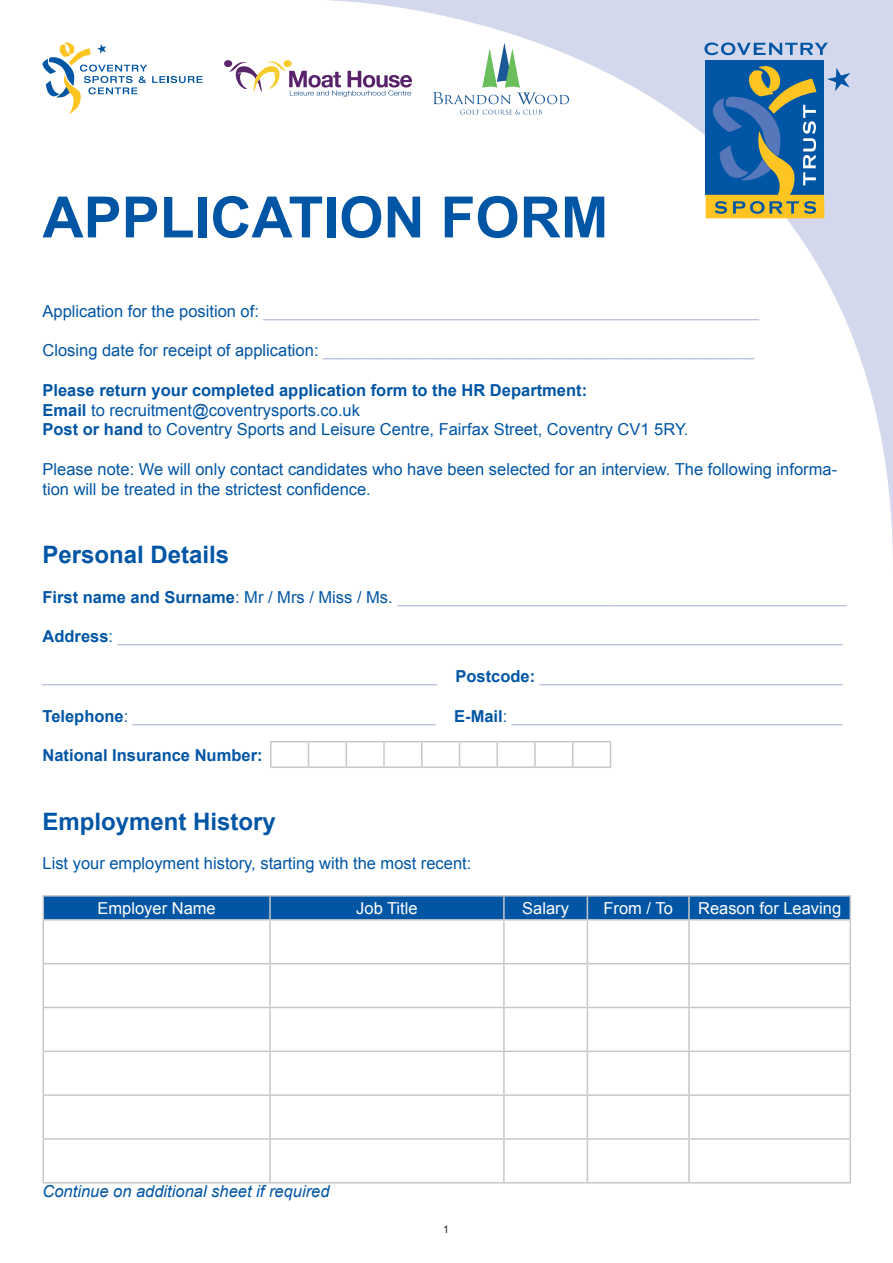
<style>
.page{position:relative;width:893px;height:1263px;background:#fff}
.page>*{position:absolute;margin:0;border:0;box-sizing:border-box;transform-origin:0 0}
.t1{font:700 57px "Arial";color:#0155a5}
.t2{font:700 24px "Arial";color:#0155a5}
.t3{font:16.5px "Arial";color:#b9c2e1}
.t4{font:16.5px/19.8px "Arial";color:#0155a5}
.t5{font:16.5px "Arial";color:#fff}
.t6{font:italic 16.5px "Arial";color:#0155a5}
.t7{font:700 16.5px "Arial";color:#0155a5}
.t8{font:10.5px "Arial";color:#231f20}
.s1{color:#0155a5}
.s2{font-weight:700}
.s3{font-weight:700;color:#0155a5}
</style>
<div class="page">
<svg style="left:329px;top:0;width:564px;height:553px"></svg>
<hr style="left:43px;top:895px;width:227px;height:1px;background:#c7c8ca">
<hr style="left:270px;top:895px;width:234px;height:1px;background:#c7c8ca">
<hr style="left:504px;top:895px;width:83px;height:1px;background:#c7c8ca">
<hr style="left:587px;top:895px;width:102px;height:1px;background:#c7c8ca">
<div style="left:43px;top:896px;width:806px;height:23px;background:#0155a5"></div>
<hr style="left:689px;top:895px;width:162px;height:1px;background:#c7c8ca">
<hr style="left:688px;top:896px;width:2px;height:23px;background:#c7c8ca">
<hr style="left:849px;top:896px;width:2px;height:23px;background:#c7c8ca">
<hr style="left:43px;top:919px;width:227px;height:1px;background:#c7c8ca">
<hr style="left:43px;top:920px;width:1px;height:43px;background:#c7c8ca">
<hr style="left:270px;top:919px;width:234px;height:1px;background:#c7c8ca">
<hr style="left:269px;top:920px;width:2px;height:43px;background:#c7c8ca">
<hr style="left:504px;top:919px;width:83px;height:1px;background:#c7c8ca">
<hr style="left:503px;top:920px;width:2px;height:43px;background:#c7c8ca">
<hr style="left:587px;top:919px;width:102px;height:1px;background:#c7c8ca">
<hr style="left:587px;top:920px;width:1px;height:43px;background:#c7c8ca">
<hr style="left:689px;top:919px;width:162px;height:1px;background:#c7c8ca">
<hr style="left:688px;top:920px;width:2px;height:43px;background:#c7c8ca">
<hr style="left:849px;top:920px;width:2px;height:43px;background:#c7c8ca">
<hr style="left:43px;top:963px;width:227px;height:1px;background:#c7c8ca">
<hr style="left:43px;top:964px;width:1px;height:43px;background:#c7c8ca">
<hr style="left:270px;top:963px;width:234px;height:1px;background:#c7c8ca">
<hr style="left:269px;top:964px;width:2px;height:43px;background:#c7c8ca">
<hr style="left:504px;top:963px;width:83px;height:1px;background:#c7c8ca">
<hr style="left:503px;top:964px;width:2px;height:43px;background:#c7c8ca">
<hr style="left:587px;top:963px;width:102px;height:1px;background:#c7c8ca">
<hr style="left:587px;top:964px;width:1px;height:43px;background:#c7c8ca">
<hr style="left:689px;top:963px;width:162px;height:1px;background:#c7c8ca">
<hr style="left:688px;top:964px;width:2px;height:43px;background:#c7c8ca">
<hr style="left:849px;top:964px;width:2px;height:43px;background:#c7c8ca">
<hr style="left:43px;top:1007px;width:227px;height:1px;background:#c7c8ca">
<hr style="left:43px;top:1008px;width:1px;height:42px;background:#c7c8ca">
<hr style="left:270px;top:1007px;width:234px;height:1px;background:#c7c8ca">
<hr style="left:269px;top:1008px;width:2px;height:42px;background:#c7c8ca">
<hr style="left:504px;top:1007px;width:83px;height:1px;background:#c7c8ca">
<hr style="left:503px;top:1008px;width:2px;height:42px;background:#c7c8ca">
<hr style="left:587px;top:1007px;width:102px;height:1px;background:#c7c8ca">
<hr style="left:587px;top:1008px;width:1px;height:42px;background:#c7c8ca">
<hr style="left:689px;top:1007px;width:162px;height:1px;background:#c7c8ca">
<hr style="left:688px;top:1008px;width:2px;height:42px;background:#c7c8ca">
<hr style="left:849px;top:1008px;width:2px;height:42px;background:#c7c8ca">
<hr style="left:43px;top:1050px;width:227px;height:2px;background:#c7c8ca">
<hr style="left:43px;top:1052px;width:1px;height:42px;background:#c7c8ca">
<hr style="left:270px;top:1050px;width:234px;height:2px;background:#c7c8ca">
<hr style="left:269px;top:1052px;width:2px;height:42px;background:#c7c8ca">
<hr style="left:504px;top:1050px;width:83px;height:2px;background:#c7c8ca">
<hr style="left:503px;top:1052px;width:2px;height:42px;background:#c7c8ca">
<hr style="left:587px;top:1050px;width:102px;height:2px;background:#c7c8ca">
<hr style="left:587px;top:1052px;width:1px;height:42px;background:#c7c8ca">
<hr style="left:689px;top:1050px;width:162px;height:2px;background:#c7c8ca">
<hr style="left:688px;top:1052px;width:2px;height:42px;background:#c7c8ca">
<hr style="left:849px;top:1052px;width:2px;height:42px;background:#c7c8ca">
<hr style="left:43px;top:1094px;width:227px;height:2px;background:#c7c8ca">
<hr style="left:43px;top:1096px;width:1px;height:42px;background:#c7c8ca">
<hr style="left:270px;top:1094px;width:234px;height:2px;background:#c7c8ca">
<hr style="left:269px;top:1096px;width:2px;height:42px;background:#c7c8ca">
<hr style="left:504px;top:1094px;width:83px;height:2px;background:#c7c8ca">
<hr style="left:503px;top:1096px;width:2px;height:42px;background:#c7c8ca">
<hr style="left:587px;top:1094px;width:102px;height:2px;background:#c7c8ca">
<hr style="left:587px;top:1096px;width:1px;height:42px;background:#c7c8ca">
<hr style="left:689px;top:1094px;width:162px;height:2px;background:#c7c8ca">
<hr style="left:688px;top:1096px;width:2px;height:42px;background:#c7c8ca">
<hr style="left:849px;top:1096px;width:2px;height:42px;background:#c7c8ca">
<hr style="left:43px;top:1138px;width:227px;height:2px;background:#c7c8ca">
<hr style="left:43px;top:1140px;width:1px;height:42px;background:#c7c8ca">
<hr style="left:270px;top:1138px;width:234px;height:2px;background:#c7c8ca">
<hr style="left:269px;top:1140px;width:2px;height:42px;background:#c7c8ca">
<hr style="left:504px;top:1138px;width:83px;height:2px;background:#c7c8ca">
<hr style="left:503px;top:1140px;width:2px;height:42px;background:#c7c8ca">
<hr style="left:587px;top:1138px;width:102px;height:2px;background:#c7c8ca">
<hr style="left:587px;top:1140px;width:1px;height:42px;background:#c7c8ca">
<hr style="left:689px;top:1138px;width:162px;height:2px;background:#c7c8ca">
<hr style="left:688px;top:1140px;width:2px;height:42px;background:#c7c8ca">
<hr style="left:849px;top:1140px;width:2px;height:42px;background:#c7c8ca">
<hr style="left:43px;top:1182px;width:227px;height:1px;background:#c7c8ca">
<hr style="left:270px;top:1182px;width:234px;height:1px;background:#c7c8ca">
<hr style="left:504px;top:1182px;width:83px;height:1px;background:#c7c8ca">
<hr style="left:587px;top:1182px;width:102px;height:1px;background:#c7c8ca">
<hr style="left:689px;top:1182px;width:162px;height:1px;background:#c7c8ca">
<hr style="left:270px;top:741px;width:38px;height:1px;background:#c7c8ca">
<hr style="left:270px;top:742px;width:2px;height:24px;background:#c7c8ca">
<hr style="left:308px;top:741px;width:38px;height:1px;background:#c7c8ca">
<svg style="left:308px;top:742px;width:1px;height:24px"></svg>
<hr style="left:346px;top:741px;width:38px;height:1px;background:#c7c8ca">
<hr style="left:345px;top:742px;width:2px;height:24px;background:#c7c8ca">
<hr style="left:384px;top:741px;width:38px;height:1px;background:#c7c8ca">
<hr style="left:383px;top:742px;width:2px;height:24px;background:#c7c8ca">
<hr style="left:422px;top:741px;width:37px;height:1px;background:#c7c8ca">
<svg style="left:421px;top:742px;width:1px;height:24px"></svg>
<hr style="left:459px;top:741px;width:38px;height:1px;background:#c7c8ca">
<svg style="left:459px;top:742px;width:1px;height:24px"></svg>
<hr style="left:497px;top:741px;width:38px;height:1px;background:#c7c8ca">
<hr style="left:496px;top:742px;width:2px;height:24px;background:#c7c8ca">
<hr style="left:535px;top:741px;width:38px;height:1px;background:#c7c8ca">
<hr style="left:534px;top:742px;width:2px;height:24px;background:#c7c8ca">
<hr style="left:573px;top:741px;width:38px;height:1px;background:#c7c8ca">
<svg style="left:572px;top:742px;width:1px;height:24px"></svg>
<svg style="left:610px;top:742px;width:1px;height:24px"></svg>
<hr style="left:270px;top:766px;width:38px;height:2px;background:#c7c8ca">
<hr style="left:308px;top:766px;width:38px;height:2px;background:#c7c8ca">
<hr style="left:346px;top:766px;width:38px;height:2px;background:#c7c8ca">
<hr style="left:384px;top:766px;width:38px;height:2px;background:#c7c8ca">
<hr style="left:422px;top:766px;width:37px;height:2px;background:#c7c8ca">
<hr style="left:459px;top:766px;width:38px;height:2px;background:#c7c8ca">
<hr style="left:497px;top:766px;width:38px;height:2px;background:#c7c8ca">
<hr style="left:535px;top:766px;width:38px;height:2px;background:#c7c8ca">
<hr style="left:573px;top:766px;width:38px;height:2px;background:#c7c8ca">
<svg style="left:704px;top:43px;width:124px;height:12px"></svg>
<svg style="left:706px;top:62px;width:144px;height:156px;background:#62879b"></svg>
<div style="left:224px;top:60px;width:8px;height:7px;background:#59256b;border-radius:50%"></div>
<svg style="left:229px;top:58px;width:183px;height:39px"></svg>
<svg style="left:42px;top:42px;width:160px;height:73px"></svg>
<svg style="left:433px;top:43px;width:136px;height:72px"></svg>
<h1 class="t1" style="left:43px;top:179px;width:567px">APPLICATION FORM</h1>
<p class="t3" style="left:43px;top:300px;width:718px"><span class="s1">Application for the position of:</span> ______________________________________________________</p>
<p class="t3" style="left:43px;top:340px;width:713px"><span class="s1">Closing date for receipt of application:</span> _______________________________________________</p>
<p class="t4" style="left:43px;top:380px;width:647px"><span class="s2">Please return your completed application form to the HR Department:<br>Email</span> to recruitment@coventrysports.co.uk<br><span class="s2">Post or hand</span> to Coventry Sports and Leisure Centre, Fairfax Street, Coventry CV1 5RY.</p>
<p class="t4" style="left:43px;top:459px;width:796px">Please note: We will only contact candidates who have been selected for an interview. The following informa&shy;tion will be treated in the strictest confidence.</p>
<h2 class="t2" style="left:43px;top:539px;width:188px">Personal Details</h2>
<p class="t3" style="left:43px;top:586px;width:806px"><span class="s3">First name and Surname</span><span class="s1">: Mr / Mrs / Miss / Ms.</span> _________________________________________________</p>
<p class="t3" style="left:43px;top:626px;width:801px"><span class="s3">Address</span><span class="s1">:</span> _______________________________________________________________________________</p>
<p class="t3" style="left:43px;top:665px;width:802px">___________________________________________ <span class="s3">Postcode:</span> _________________________________</p>
<p class="t3" style="left:43px;top:705px;width:801px"><span class="s3">Telephone</span><span class="s1">:</span> _________________________________ <span class="s3">E-Mail</span><span class="s1">:</span> ____________________________________</p>
<p class="t7" style="left:43px;top:744px;width:222px">National Insurance Number:</p>
<h2 class="t2" style="left:43px;top:805px;width:235px">Employment History</h2>
<p class="t4" style="left:43px;top:854px;width:430px">List your employment history, starting with the most recent:</p>
<p class="t5" style="left:97px;top:897px;width:120px">Employer Name</p>
<p class="t5" style="left:356px;top:897px;width:63px">Job Title</p>
<p class="t5" style="left:522px;top:897px;width:48px">Salary</p>
<p class="t5" style="left:603px;top:897px;width:71px">From / To</p>
<p class="t5" style="left:698px;top:897px;width:145px">Reason for Leaving</p>
<p class="t6" style="left:43px;top:1181px;width:289px">Continue on additional sheet if required</p>
<p class="t8" style="left:443px;top:1223px;width:7px">1</p>
</div>
